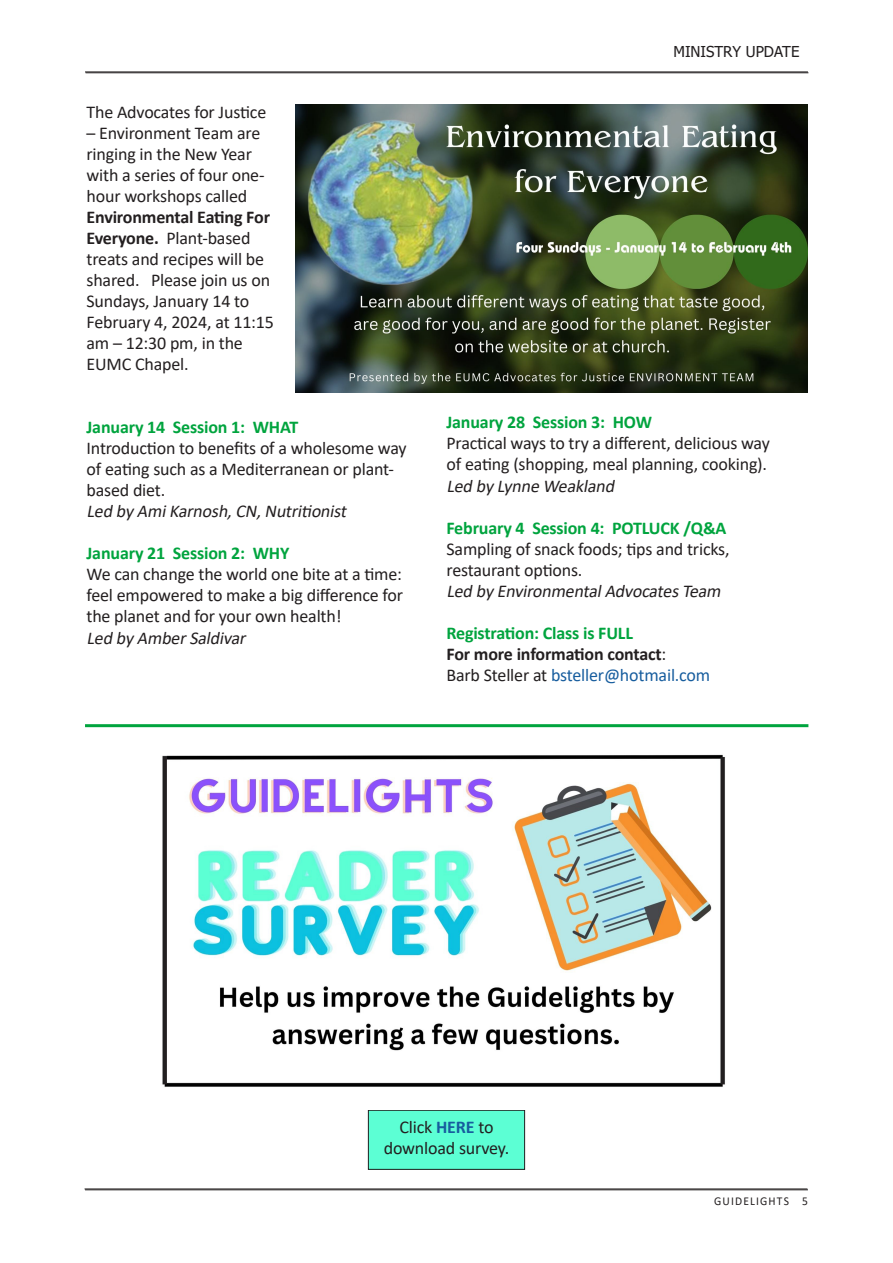
<style>
.page{position:relative;width:893px;height:1263px;background:#fff}
.page>*{position:absolute;margin:0;border:0;box-sizing:border-box;transform-origin:0 0}
.Headline{font:18px/21px "Calibri";letter-spacing:-.01em;color:#231f20}
.Headline-2{font:700 18px "Calibri";letter-spacing:-.01em;color:#00a43e}
.Headline-3{font:italic 18px "Calibri";color:#231f20}
.Headline-4{font:18px "Calibri";letter-spacing:-.01em;color:#175d9e}
.Headline-5{font:700 18px "Calibri";letter-spacing:-.01em;color:#231f20}
.Folio_-_Section_Title{font:15px "Tahoma";color:#231f20}
.Folio_-_Page_Number{font:12px "Calibri";letter-spacing:.1em;color:#231f20;scale:.96 1}
.s1{font-weight:700}
.s2{font-style:italic}
.s3{font-weight:400}
.s4{color:#231f20}
.s5{font-weight:700;color:#175d9e}
</style>
<div class="page">
<hr style="left:85px;top:1188px;width:722px;height:1px;background:#231f20">
<hr style="left:85px;top:72px;width:723px;height:1px;background:#231f20">
<hr style="left:85px;top:1189px;width:723px;height:1px;background:#231f20">
<hr style="left:85px;top:724px;width:723px;height:3px;background:#00a43e">
<img style="left:295px;top:104px;width:513px;height:288px">
<div style="left:368px;top:1110px;width:157px;height:59px;background:#5cffd4"></div>
<div style="left:368px;top:1110px;width:157px;height:60px;border:1px solid #231f20"></div>
<img style="left:162px;top:754px;width:563px;height:333px">
<p class="Headline" style="left:87px;top:101px;width:181px">The Advocates for Justice</p>
<p class="Headline" style="left:87px;top:122px;width:189px">– Environment Team are ringing in the New Year with a series of four one&shy;hour workshops called<br><span class="s1">Environmental Eating For<br>Everyone.</span> Plant-based treats and recipes will be shared. Please join us on<br>Sundays, January 14 to<br>February 4, 2024, at 11:15 am – 12:30 pm, in the<br>EUMC Chapel.</p>
<p class="Headline-2" style="left:87px;top:414px;width:213px">January 14 Session 1: WHAT</p>
<p class="Headline" style="left:87px;top:437px;width:322px">Introduction to benefits of a wholesome way of eating such as a Mediterranean or plant&shy;based diet.</p>
<p class="Headline-3" style="left:87px;top:499px;width:265px">Led byAmiKarnosh,CN,Nutritionist</p>
<p class="Headline-2" style="left:87px;top:541px;width:204px">January 21 Session 2: WHY</p>
<p class="Headline" style="left:87px;top:563px;width:318px;text-align:justify">We can change the world one bite at a time: feel empowered to make a big difference for the planet and for your own health!</p>
<p class="Headline-3" style="left:87px;top:625px;width:165px">Led byAmberSaldivar</p>
<p class="Folio_-_Section_Title" style="left:673px;top:42px;width:127px">MINISTRY UPDATE</p>
<p class="Headline-2" style="left:446px;top:409px;width:207px">January 28 Session 3: HOW</p>
<p class="Headline" style="left:446px;top:432px;width:325px">Practical ways to try a different, delicious way of eating (shopping, meal planning, cooking).<br><span class="s2">Led byLynne Weakland</span></p>
<p class="Headline-2" style="left:446px;top:515px;width:282px">February 4 Session 4: POTLUCK /Q&amp;A</p>
<p class="Headline" style="left:446px;top:538px;width:285px">Sampling of snack foods; tips and tricks, restaurant options.</p>
<p class="Headline-3" style="left:446px;top:579px;width:280px">Led byEnvironmentalAdvocatesTeam</p>
<p class="Headline-2" style="left:446px;top:621px;width:188px">Registration: Class is FULL</p>
<p class="Headline-5" style="left:446px;top:642px;width:221px">For more information contact<span class="s3">:</span></p>
<p class="Headline-4" style="left:446px;top:663px;width:265px"><span class="s4">Barb Steller at</span> bsteller@hotmail.com</p>
<p class="Headline" style="left:384px;top:1116px;width:127px;text-align:center">Click <span class="s5">HERE</span> to download survey.</p>
<p class="Folio_-_Page_Number" style="left:714px;top:1193px;width:99px">GUIDELIGHTS 5</p>
</div>
